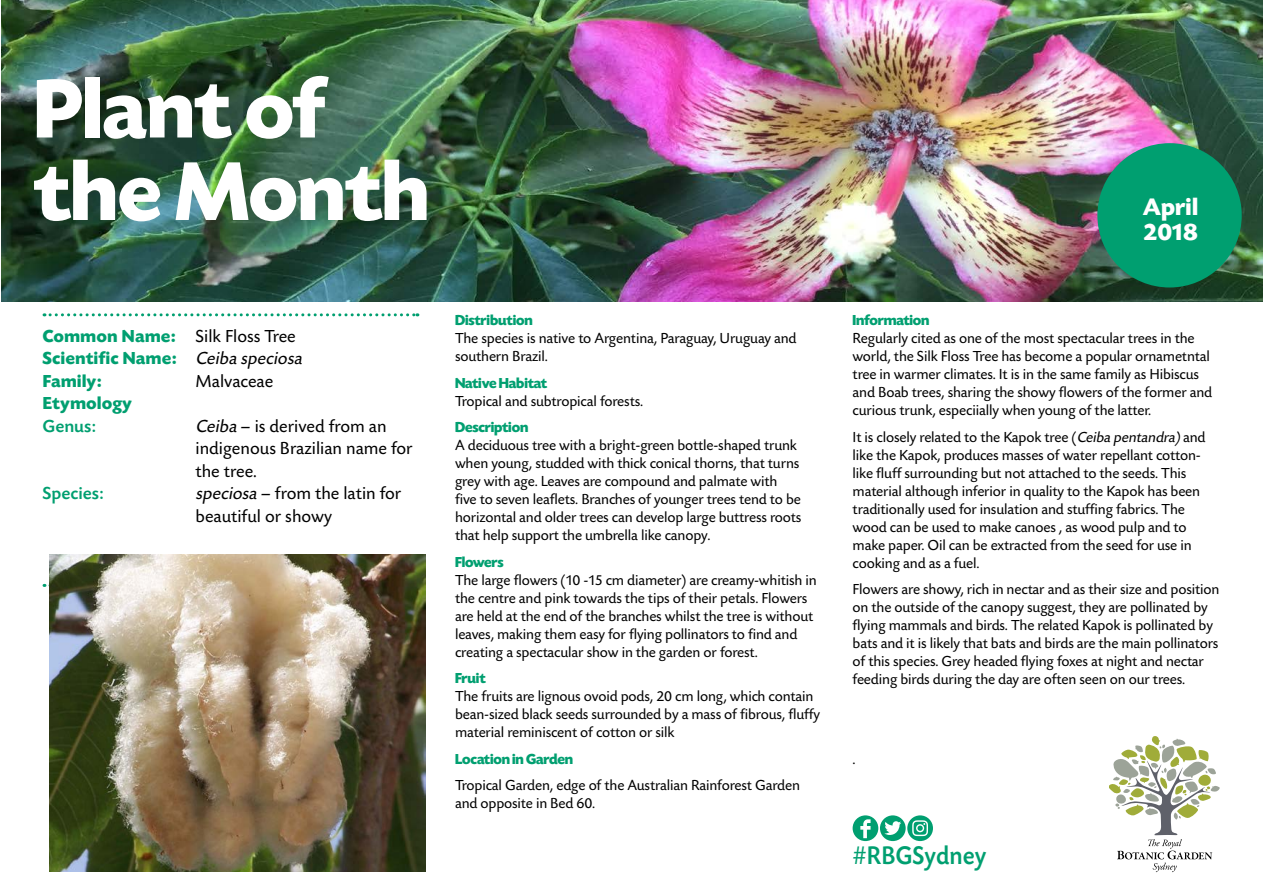
<style>
.page{position:relative;width:1263px;height:893px;background:#fff}
.page>*{position:absolute;margin:0;border:0;box-sizing:border-box;transform-origin:0 0}
.t1{font:700 86.4px/82.5px "Today SH";color:#fff}
.t2{font:500 26.25px "Today SB";color:#009f70;scale:.91 1}
.t3{font:700 24.75px/24.8px "Today SB";letter-spacing:-.015em;color:#fff}
.t4{font:18px/22.5px "Today SB";color:#000}
.t5{font:700 18px/22.5px "Today SB";color:#009f70}
.t6{font:500 18px "Today SB";color:#009f70}
.t7{font:15px/18px "Today SB";letter-spacing:-.01em;color:#000}
.t8{font:700 15px "Today SH";letter-spacing:-.01em;color:#009f70}
.s1{font-weight:400;color:#000}
.s2{font-weight:400;font-style:italic;color:#000}
.s3{font-style:italic}
</style>
<div class="page">
<img style="left:1px;top:0;width:1262px;height:302px">
<div style="left:1097px;top:143px;width:145px;height:144px;background:#009f70;border-radius:50%"></div>
<svg style="left:1109px;top:736px;width:111px;height:136px"></svg>
<svg style="left:44px;top:313px;width:374px;height:3px"></svg>
<svg style="left:44px;top:584px;width:5px;height:3px"></svg>
<img style="left:49px;top:554px;width:376px;height:318px">
<svg style="left:907px;top:815px;width:26px;height:26px"></svg>
<div style="left:853px;top:815px;width:25px;height:26px;background:#009f70;border-radius:50%"></div>
<svg style="left:880px;top:815px;width:49px;height:26px"></svg>
<svg style="left:860px;top:819px;width:10px;height:19px"></svg>
<h1 class="t1" style="left:34px;top:71px;width:397px">Plant of the Month</h1>
<p class="t5" style="left:43px;top:325px;width:264px">Common Name: <span class="s1">Silk Floss Tree<br></span>Scientific Name: <span class="s2">Ceiba speciosa<br></span>Family:</p>
<p class="t4" style="left:196px;top:370px;width:79px">Malvaceae</p>
<p class="t5" style="left:43px;top:393px;width:91px">Etymology</p>
<p class="t6" style="left:43px;top:416px;width:55px">Genus:</p>
<p class="t4" style="left:196px;top:415px;width:219px"><span class="s3">Ceiba</span> – is derived from an indigenous Brazilian name for the tree.</p>
<p class="t6" style="left:43px;top:484px;width:63px">Species:</p>
<p class="t4" style="left:196px;top:483px;width:207px"><span class="s3">speciosa</span> – from the latin for beautiful or showy</p>
<p class="t8" style="left:455px;top:312px;width:79px">Distribution</p>
<p class="t7" style="left:455px;top:330px;width:343px">The species is native to Argentina, Paraguay, Uruguay and southern Brazil.</p>
<p class="t8" style="left:455px;top:375px;width:94px">Native Habitat</p>
<p class="t7" style="left:455px;top:392px;width:190px">Tropical and subtropical forests.</p>
<p class="t8" style="left:455px;top:419px;width:75px">Description</p>
<p class="t7" style="left:455px;top:437px;width:348px">A deciduous tree with a bright-green bottle-shaped trunk when young, studded with thick conical thorns, that turns grey with age. Leaves are compound and palmate with five to seven leaflets. Branches of younger trees tend to be horizontal and older trees can develop large buttress roots that help support the umbrella like canopy.</p>
<p class="t8" style="left:455px;top:554px;width:50px">Flowers</p>
<p class="t7" style="left:455px;top:571px;width:363px">The large flowers (10 -15 cm diameter) are creamy-whitish in the centre and pink towards the tips of their petals. Flowers are held at the end of the branches whilst the tree is without leaves, making them easy for flying pollinators to find and creating a spectacular show in the garden or forest.</p>
<p class="t8" style="left:455px;top:670px;width:32px">Fruit</p>
<p class="t7" style="left:455px;top:688px;width:367px">The fruits are lignous ovoid pods, 20 cm long, which contain bean-sized black seeds surrounded by a mass of fibrous, fluffy material reminiscent of cotton or silk</p>
<p class="t8" style="left:455px;top:751px;width:120px">Location in Garden</p>
<p class="t7" style="left:455px;top:777px;width:346px">Tropical Garden, edge of the Australian Rainforest Garden and opposite in Bed 60.</p>
<h3 class="t3" style="left:1143px;top:195px;width:57px">April<br>2018</h3>
<p class="t8" style="left:853px;top:312px;width:78px">Information</p>
<p class="t7" style="left:853px;top:330px;width:361px">Regularly cited as one of the most spectacular trees in the world, the Silk Floss Tree has become a popular ornametntal tree in warmer climates. It is in the same family as Hibiscus and Boab trees, sharing the showy flowers of the former and curious trunk, especiially when young of the latter.</p>
<p class="t7" style="left:853px;top:428px;width:354px">It is closely related to the Kapok tree (<span class="s3">Ceiba pentandra)</span>and like the Kapok, produces masses of water repellant cotton&shy;like fluff surrounding but not attached to the seeds. This material although inferior in quality to the Kapok has been traditionally used for insulation and stuffing fabrics. The wood can be used to make canoes , as wood pulp and to make paper. Oil can be extracted from the seed for use in cooking and as a fuel.</p>
<p class="t7" style="left:853px;top:581px;width:368px">Flowers are showy, rich in nectar and as their size and position on the outside of the canopy suggest, they are pollinated by flying mammals and birds. The related Kapok is pollinated by bats and it is likely that bats and birds are the main pollinators of this species. Grey headed flying foxes at night and nectar feeding birds during the day are often seen on our trees.</p>
<p class="t7" style="left:853px;top:750px;width:5px">.</p>
<h2 class="t2" style="left:853px;top:841px;width:148px">#RBGSydney</h2>
</div>
